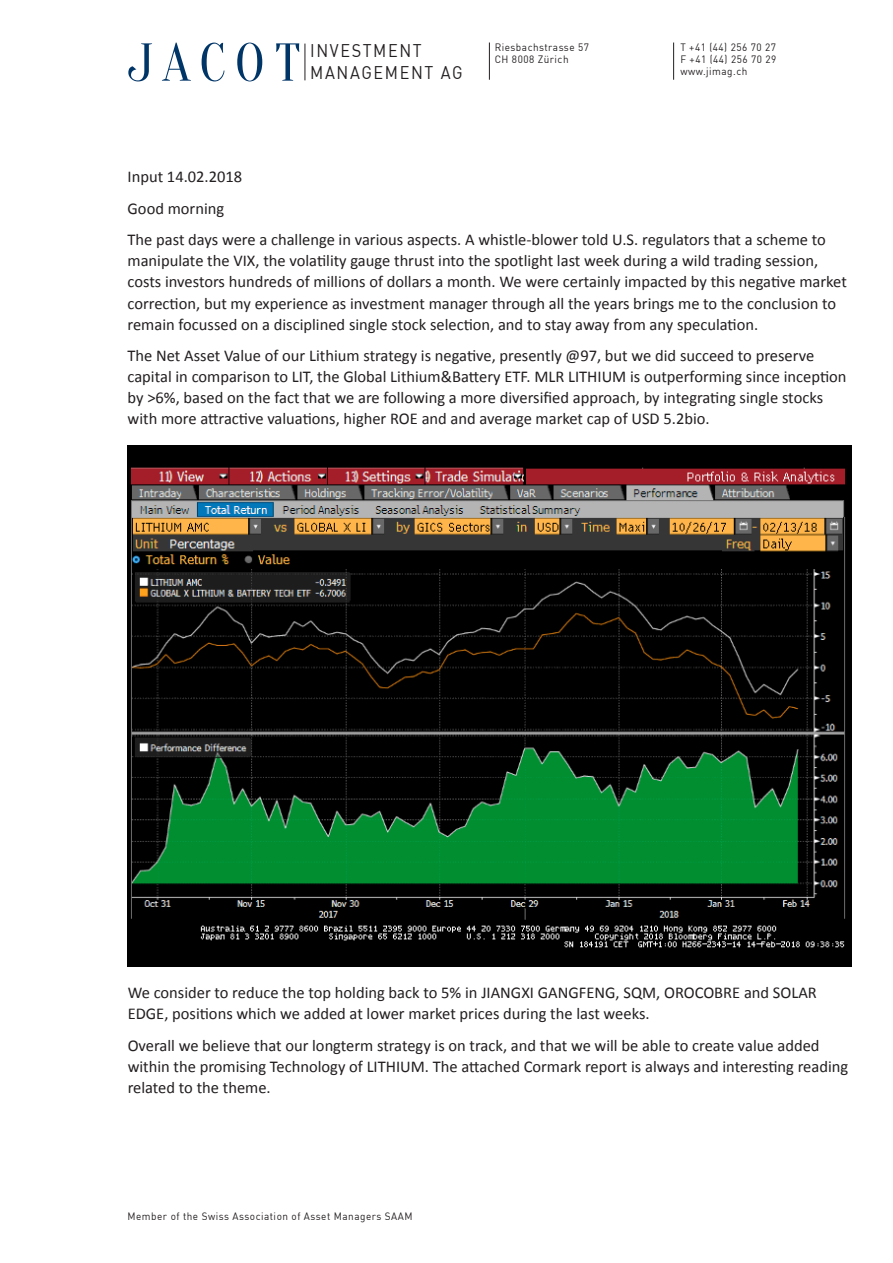
<style>
.page{position:relative;width:893px;height:1263px;background:#fff}
.page>*{position:absolute;margin:0;border:0;box-sizing:border-box;transform-origin:0 0}
.t1{font:53.25px "Oranienbaum";letter-spacing:.18em;color:#003568}
.t2{font:18px/22.5px "DIN";letter-spacing:.1em;color:#231f20;scale:.9 1}
.t3{font:16.5px/21px "Calibri";color:#231f20}
.t4{font:10.5px/12px "DIN";letter-spacing:.05em;color:#231f20;scale:.95 1}
</style>
<div class="page">
<hr style="left:305px;top:44px;width:1px;height:36px;background:#231f20">
<hr style="left:489px;top:43px;width:1px;height:37px;background:#231f20">
<hr style="left:673px;top:43px;width:1px;height:37px;background:#231f20">
<img style="left:128px;top:445px;width:723px;height:521px">
<h1 class="t1" style="left:128px;top:33px;width:175px">JACOT</h1>
<p class="t2" style="left:310px;top:39px;width:171px">INVESTMENT<br>MANAGEMENT AG</p>
<p class="t4" style="left:495px;top:41px;width:101px">Riesbachstrasse 57<br>CH 8008 Zürich</p>
<p class="t4" style="left:680px;top:41px;width:103px;text-align:justify">T +41 (44) 256 70 27<br>F +41 (44) 256 70 29 www.jimag.ch</p>
<p class="t3" style="left:128px;top:161px;width:700px;line-height:31.5px">Input 14.02.2018<br>Good morning<br>The past days were a challenge in various aspects. A whistle-blower told U.S. regulators that a scheme to</p>
<p class="t3" style="left:128px;top:251px;width:721px">manipulate the VIX, the volatility gauge thrust into the spotlight last week during a wild trading session, costs investors hundreds of millions of dollars a month. We were certainly impacted by this negative market correction, but my experience as investment manager through all the years brings me to the conclusion to remain focussed on a disciplined single stock selection, and to stay away from any speculation.</p>
<p class="t3" style="left:128px;top:345px;width:720px">The Net Asset Value of our Lithium strategy is negative, presently @97, but we did succeed to preserve capital in comparison to LIT, the Global Lithium&amp;Battery ETF. MLR LITHIUM is outperforming since inception by &gt;6%, based on the fact that we are following a more diversified approach, by integrating single stocks with more attractive valuations, higher ROE and and average market cap of USD 5.2bio.</p>
<p class="t3" style="left:128px;top:982px;width:691px">We consider to reduce the top holding back to 5% in JIANGXI GANGFENG, SQM, OROCOBRE and SOLAR<br>EDGE, positions which we added at lower market prices during the last weeks.</p>
<p class="t3" style="left:128px;top:1034px;width:722px">Overall we believe that our longterm strategy is on track, and that we will be able to create value added within the promising Technology of LITHIUM. The attached Cormark report is always and interesting reading related to the theme.</p>
<p class="t4" style="left:128px;top:1210px;width:301px">Member of the Swiss Association of Asset Managers SAAM</p>
</div>
